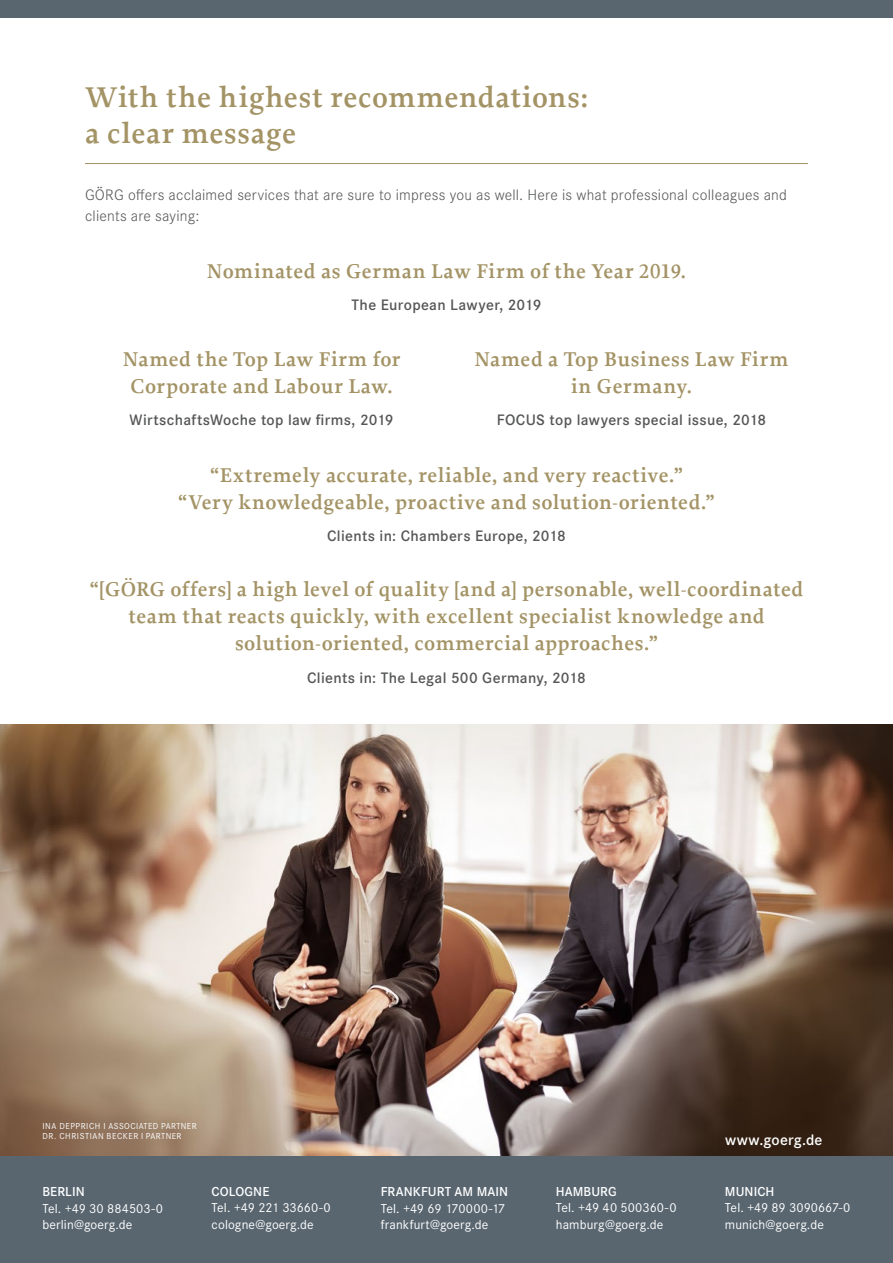
<style>
.page{position:relative;width:893px;height:1263px;background:#fff}
.page>*{position:absolute;margin:0;border:0;box-sizing:border-box;transform-origin:0 0}
.t1{font:600 30px/36px "Proforma";letter-spacing:.025em;color:#a39365}
.t2{font:600 21px/27px "Proforma";letter-spacing:.03em;color:#a39365;text-align:center}
.t3{font:600 15.75px "Corporate S";letter-spacing:.02em;color:#555756}
.t4{font:300 15.75px/21px "Corporate S";letter-spacing:.015em;color:#555756}
.t5{font:600 15.75px "Corporate S";letter-spacing:.015em;color:#fff}
.t6{font:13.5px/16.2px "Corporate S";letter-spacing:.01em;color:#fff}
.t7{font:600 13.5px "Corporate S";letter-spacing:.005em;color:#fff}
.t8{font:9px/10.8px "Corporate S";letter-spacing:.06em;color:#fff}
</style>
<div class="page">
<img style="left:0;top:725px;width:893px;height:432px">
<div style="left:0;top:0;width:893px;height:17px;background:#596670"></div>
<div style="left:0;top:1157px;width:893px;height:106px;background:#596670"></div>
<hr style="left:85px;top:163px;width:723px;height:1px;background:#a39365">
<h1 class="t1" style="left:85px;top:79px;width:504px">With the highest recommendations: a clear message</h1>
<p class="t4" style="left:85px;top:183px;width:703px">GÖRG offers acclaimed services that are sure to impress you as well. Here is what professional colleagues and clients are saying:</p>
<p class="t2" style="left:207px;top:257px;width:481px">Nominated as German Law Firm of the Year 2019.</p>
<p class="t3" style="left:352px;top:294px;width:191px">The European Lawyer, 2019</p>
<p class="t2" style="left:123px;top:345px;width:279px">Named the Top Law Firm for<br>Corporate and Labour Law.</p>
<p class="t3" style="left:130px;top:409px;width:265px">WirtschaftsWoche top law firms, 2019</p>
<p class="t2" style="left:474px;top:345px;width:315px">Named a Top Business Law Firm in Germany.</p>
<p class="t3" style="left:497px;top:409px;width:271px">FOCUS top lawyers special issue, 2018</p>
<p class="t2" style="left:178px;top:461px;width:538px">“Extremely accurate, reliable, and very reactive.”<br>“Very knowledgeable, proactive and solution-oriented.”</p>
<p class="t3" style="left:327px;top:525px;width:240px">Clients in: Chambers Europe, 2018</p>
<p class="t2" style="left:90px;top:576px;width:715px">“[GÖRG offers] a high level of quality [and a] personable, well-coordinated team that reacts quickly, with excellent specialist knowledge and solution-oriented, commercial approaches.”</p>
<p class="t3" style="left:307px;top:667px;width:280px">Clients in: The Legal 500 Germany, 2018</p>
<p class="t8" style="left:43px;top:1120px;width:156px">INA DEPPRICH I ASSOCIATED PARTNER<br>DR. CHRISTIAN BECKER I PARTNER</p>
<p class="t7" style="left:43px;top:1183px;width:44px">BERLIN</p>
<p class="t6" style="left:43px;top:1199px;width:122px">Tel. +49 30 884503-0 berlin@goerg.de</p>
<p class="t7" style="left:212px;top:1182px;width:59px">COLOGNE</p>
<p class="t6" style="left:212px;top:1199px;width:121px">Tel. +49 221 33660-0 cologne@goerg.de</p>
<p class="t7" style="left:381px;top:1183px;width:129px">FRANKFURT AM MAIN</p>
<p class="t6" style="left:381px;top:1199px;width:126px">Tel. +49 69 170000-17 frankfurt@goerg.de</p>
<p class="t7" style="left:556px;top:1182px;width:62px">HAMBURG</p>
<p class="t6" style="left:556px;top:1199px;width:122px">Tel. +49 40 500360-0 hamburg@goerg.de</p>
<p class="t5" style="left:725px;top:1129px;width:99px">www.goerg.de</p>
<p class="t7" style="left:725px;top:1182px;width:51px">MUNICH</p>
<p class="t6" style="left:725px;top:1199px;width:127px">Tel. +49 89 3090667-0 munich@goerg.de</p>
</div>
